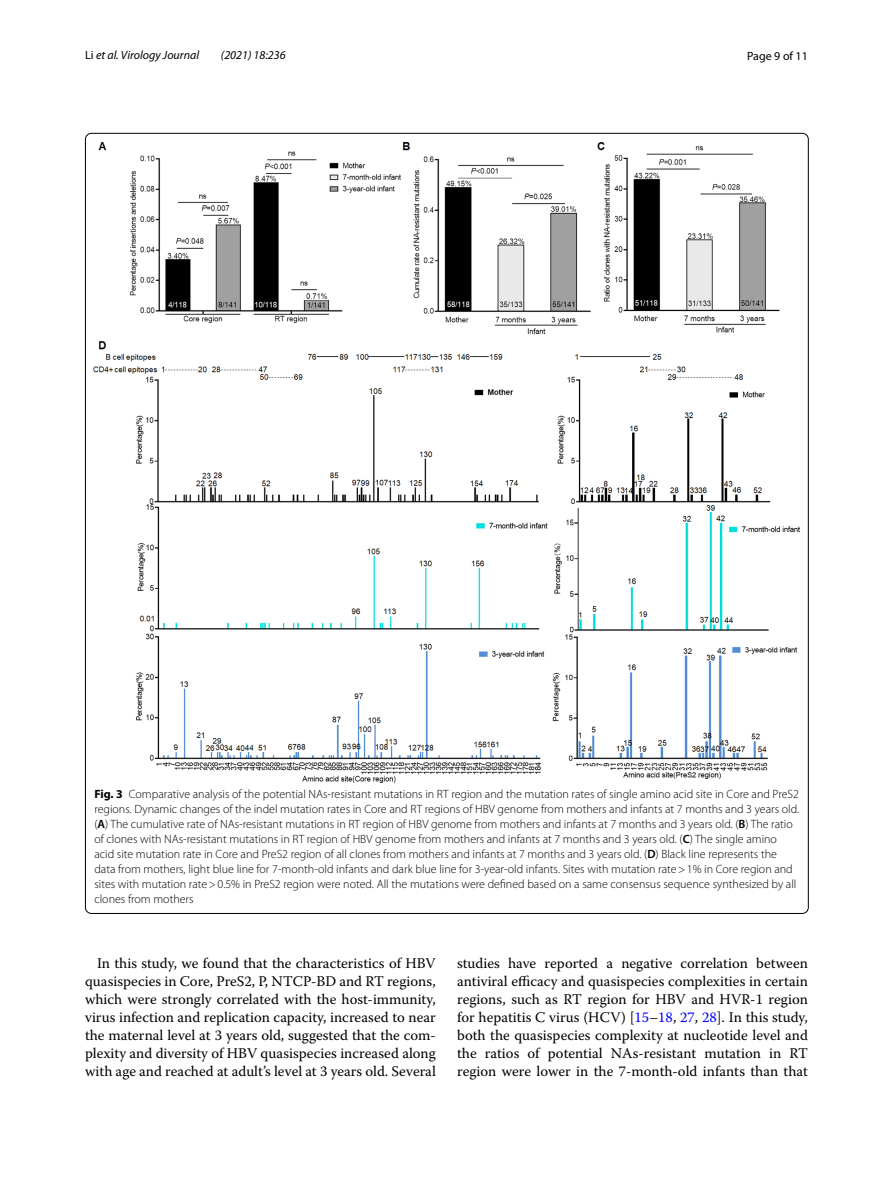
<style>
.page{position:relative;width:893px;height:1187px;background:#fff}
.page>*{position:absolute;margin:0;border:0;box-sizing:border-box;transform-origin:0 0}
.t1{font:14.7px/18px "Warnock Pro";color:#000;text-align:justify}
.t2{font:300 12px/15px "Myriad Pro";color:#000}
.t3{font:italic 12px "Myriad Pro";color:#000}
.t4{font:12px "Myriad Pro";color:#000}
.s1{font-style:normal}
.s2{font-weight:700}
.s3{font-weight:600}
.s4{color:#00f}
</style>
<div class="page">
<img style="left:94px;top:142px;width:706px;height:641px">
<p class="t3" style="left:85px;top:48px;width:116px"><span class="s1">Li</span> et al. Virology Journal</p>
<p class="t3" style="left:221px;top:48px;width:66px">(2021) 18:236</p>
<p class="t4" style="left:747px;top:48px;width:62px">Page 9 of 11</p>
<p class="t2" style="left:94px;top:786px;width:706px"><span class="s2">Fig. 3</span> Comparative analysis of the potential NAs-resistant mutations in RT region and the mutation rates of single amino acid site in Core and PreS2 regions. Dynamic changes of the indel mutation rates in Core and RT regions of HBV genome from mothers and infants at 7 months and 3 years old. (<span class="s3">A</span>) The cumulative rate of NAs-resistant mutations in RT region of HBV genome from mothers and infants at 7 months and 3 years old. (<span class="s3">B</span>) The ratio of clones with NAs-resistant mutations in RT region of HBV genome from mothers and infants at 7 months and 3 years old. (<span class="s3">C</span>) The single amino acid site mutation rate in Core and PreS2 region of all clones from mothers and infants at 7 months and 3 years old. (<span class="s3">D</span>) Black line represents the data from mothers, light blue line for 7-month-old infants and dark blue line for 3-year-old infants. Sites with mutation rate&gt;1% in Core region and sites with mutation rate&gt;0.5% in PreS2 region were noted. All the mutations were defined based on a same consensus sequence synthesized by all clones from mothers</p>
<p class="t1" style="left:85px;top:954px;width:352px;text-indent:12px">In this study, we found that the characteristics of HBV quasispecies in Core, PreS2, P, NTCP-BD and RT regions, which were strongly correlated with the host-immunity, virus infection and replication capacity, increased to near the maternal level at 3 years old, suggested that the com&shy;plexity and diversity of HBV quasispecies increased along with age and reached at adult’s level at 3 years old. Several</p>
<p class="t1" style="left:457px;top:954px;width:352px">studies have reported a negative correlation between antiviral efficacy and quasispecies complexities in certain regions, such as RT region for HBV and HVR-1 region for hepatitis C virus (HCV) [<span class="s4">15</span>–<span class="s4">18</span>, <span class="s4">27</span>, <span class="s4">28</span>]. In this study, both the quasispecies complexity at nucleotide level and the ratios of potential NAs-resistant mutation in RT region were lower in the 7-month-old infants than that</p>
</div>
